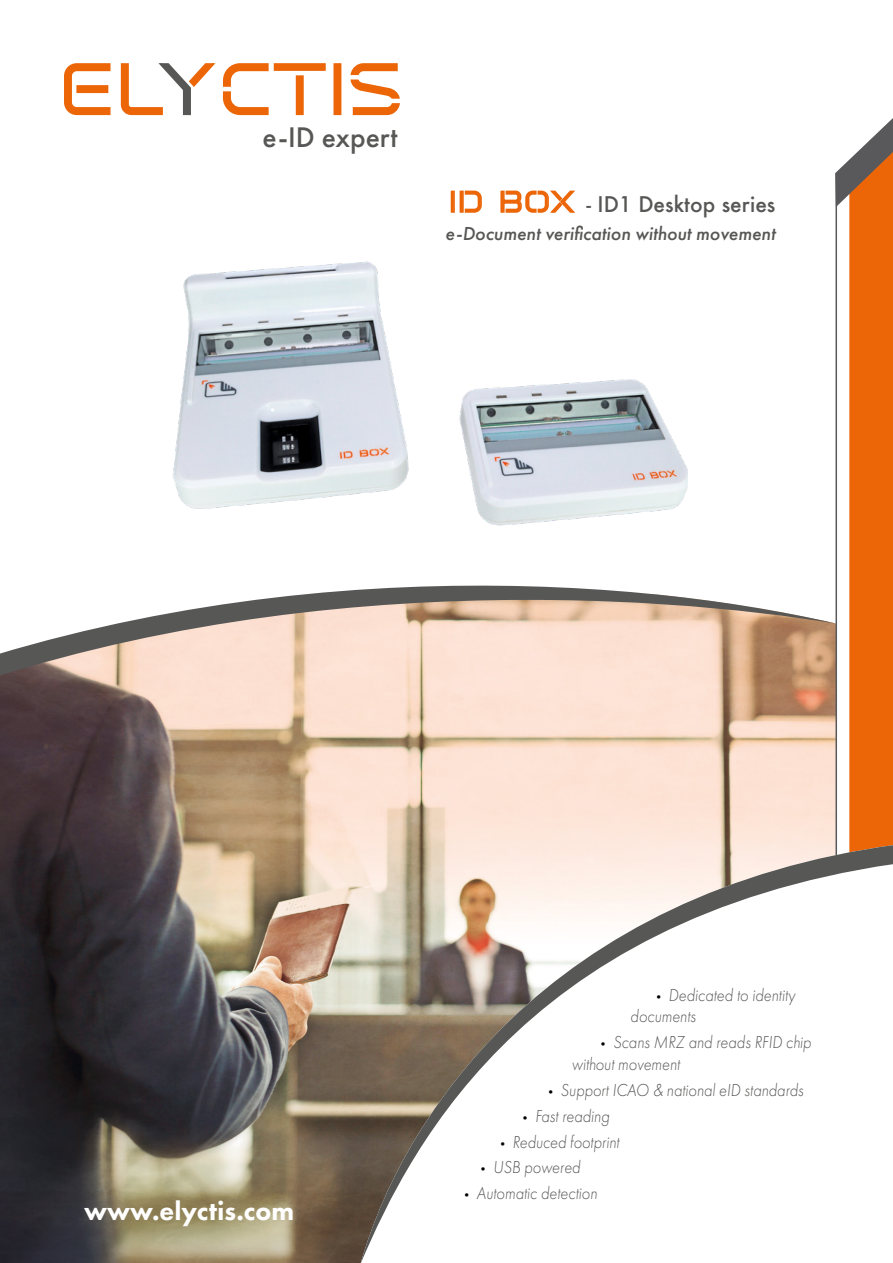
<style>
.page{position:relative;width:893px;height:1263px;background:#fff}
.page>*{position:absolute;margin:0;border:0;box-sizing:border-box;transform-origin:0 0}
.t1{font:500 29.55px "Futura PT";color:#575756}
.t2{font:800 27px "Futura PT";color:#fff}
.t3{font:500 21px "Futura";color:#575756}
.t4{font:italic 500 19.5px "Futura PT";color:#575756}
.t5{font:italic 300 18px/21.6px "Futura PT";color:#575756;scale:.9 1}
.s1{font-family:"Orbit Stencil";font-weight:400;font-size:30px;color:#ec6608}
.s2{font-style:normal;font-size:12px;color:#000}
</style>
<div class="page">
<img style="left:0;top:717px;width:835px;height:546px">
<svg style="left:835px;top:118px;width:58px;height:723px"></svg>
<svg style="left:277px;top:841px;width:83px;height:422px;background:#9d8973"></svg>
<svg style="left:360px;top:841px;width:533px;height:422px"></svg>
<svg style="left:0;top:550px;width:837px;height:167px"></svg>
<svg style="left:64px;top:63px;width:47px;height:53px"></svg>
<div style="left:77px;top:86px;width:30px;height:6px;background:#ec6608"></div>
<div style="left:76px;top:85px;width:32px;height:8px;border:2px solid #ec6608"></div>
<svg style="left:120px;top:63px;width:96px;height:53px"></svg>
<svg style="left:222px;top:63px;width:104px;height:53px"></svg>
<div style="left:334px;top:64px;width:7px;height:50px;background:#ec6608"></div>
<div style="left:333px;top:63px;width:8px;height:52px;border:2px solid #ec6608"></div>
<svg style="left:350px;top:63px;width:50px;height:53px"></svg>
<img style="left:172px;top:261px;width:237px;height:248px">
<img style="left:459px;top:379px;width:229px;height:147px">
<h1 class="t1" style="left:262px;top:119px;width:136px">e-ID expert</h1>
<p class="t3" style="left:448px;top:190px;width:329px"><span class="s1">ID BOX</span> - ID1 Desktop series</p>
<p class="t4" style="left:445px;top:221px;width:332px">e-Document verification without movement</p>
<h2 class="t2" style="left:84px;top:1194px;width:212px">www.elyctis.com</h2>
<p class="t5" style="left:630px;top:984px;width:185px;text-indent:23px"><span class="s2">•</span> Dedicated to identity documents</p>
<p class="t5" style="left:572px;top:1032px;width:267px;text-indent:26px"><span class="s2">•</span> Scans MRZ and reads RFID chip without movement</p>
<p class="t5" style="left:545px;top:1079px;width:289px"><span class="s2">•</span> Support ICAO &amp; national eID standards</p>
<p class="t5" style="left:519px;top:1105px;width:102px"><span class="s2">•</span> Fast reading</p>
<p class="t5" style="left:497px;top:1131px;width:138px"><span class="s2">•</span> Reduced footprint</p>
<p class="t5" style="left:477px;top:1157px;width:116px"><span class="s2">•</span> USB powered</p>
<p class="t5" style="left:461px;top:1182px;width:153px"><span class="s2">•</span> Automatic detection</p>
</div>
